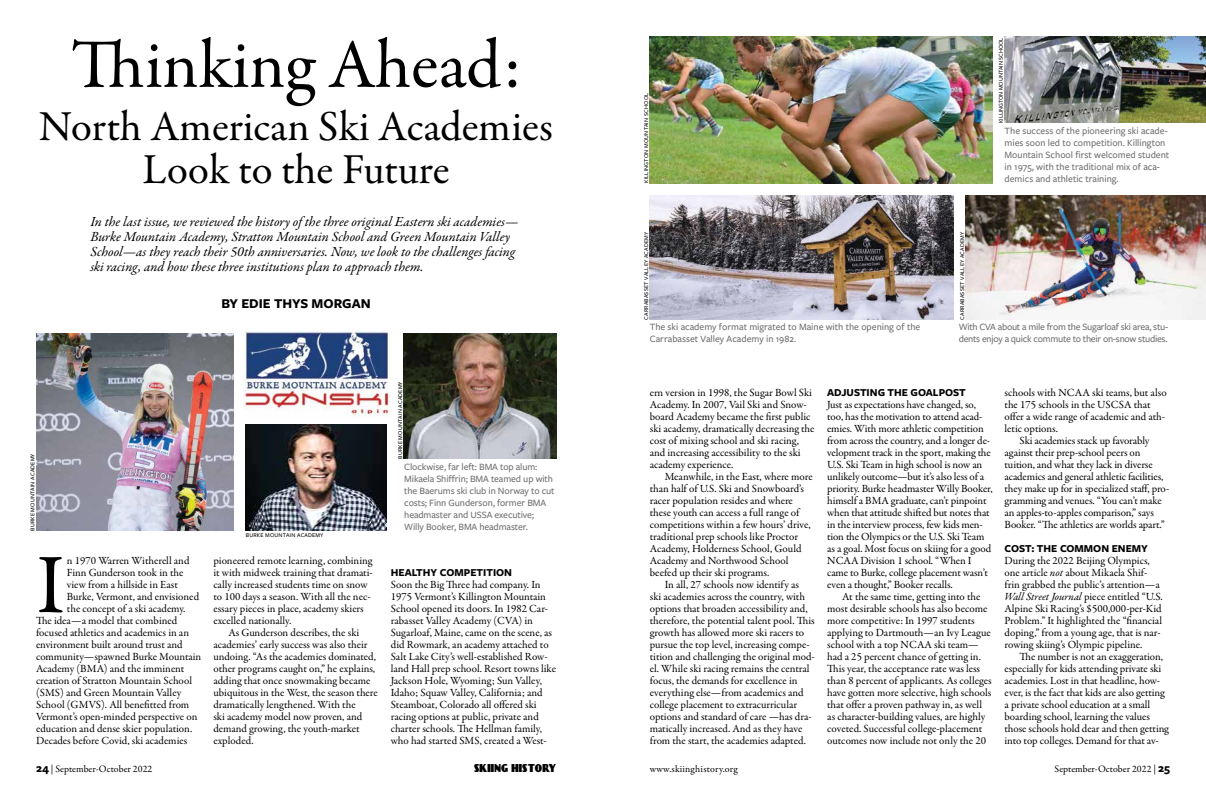
<style>
.page{position:relative;width:1206px;height:792px;background:#fff}
.page>*{position:absolute;margin:0;border:0;box-sizing:border-box;transform-origin:0 0}
.t1{font:85.1px "Garamond Premr Pro";color:#000}
.t2{font:70px "Garamond Premr Pro";letter-spacing:-.005em;color:#000}
.t3{font:43px/43px "Garamond Premr Pro";letter-spacing:-.005em;color:#000;text-align:center}
.t4{font:italic 14px/15px "Garamond Premr Pro";letter-spacing:-.005em;color:#000}
.t5{font:700 14px "Freight Sans Pro";color:#000}
.t6{font:11px/12px "Garamond Premr Pro";letter-spacing:-.005em;color:#000}
.t7{font:700 11px "Freight Sans Pro";color:#000}
.t8{font:500 10px/12px "Freight Sans Pro";letter-spacing:-.01em;color:#6d6e71}
.t9{font:10px "Garamond Premr Pro";letter-spacing:.005em;color:#000}
.t10{font:10px "Day Poster Black NF";letter-spacing:.02em;color:#000;scale:.84 1}
.t11{font:500 6px "Freight Sans Pro";letter-spacing:.03em;color:#000}
.t12{font:500 6px "Freight Sans Pro";color:#000}
.s1{font-style:italic}
.s2{font-family:"Freight Sans Pro";font-weight:700;font-size:12px}
</style>
<div class="page">
<img style="left:244px;top:330px;width:147px;height:86px">
<img style="left:36px;top:334px;width:198px;height:197px">
<img style="left:246px;top:424px;width:141px;height:107px">
<img style="left:404px;top:334px;width:152px;height:125px">
<img style="left:966px;top:196px;width:240px;height:124px">
<img style="left:650px;top:196px;width:304px;height:124px">
<img style="left:1005px;top:36px;width:201px;height:87px">
<img style="left:650px;top:36px;width:343px;height:147px">
<h2 class="t2" style="left:71px;top:23px;width:452px">Thinking Ahead:</h2>
<h3 class="t3" style="left:39px;top:106px;width:515px">North American Ski Academies<br>Look to the Future</h3>
<p class="t4" style="left:90px;top:215px;width:430px">In the last issue, we reviewed the history of the three original Eastern ski academies— Burke Mountain Academy, Stratton Mountain School and Green Mountain Valley School—as they reach their 50th anniversaries. Now, we look to the challenges facing ski racing, and how these three institutions plan to approach them.</p>
<p class="t5" style="left:221px;top:294px;width:151px">BY EDIE THYS MORGAN</p>
<p class="t11" style="left:28px;top:531px;width:79px;rotate:-90deg">BURKE MOUNTAIN ACADEMY</p>
<h1 class="t1" style="left:36px;top:534px;width:30px">I</h1>
<p class="t6" style="left:67px;top:555px;width:124px">n 1970 Warren Witherell and</p>
<p class="t6" style="left:67px;top:567px;width:118px">Finn Gunderson took in the</p>
<p class="t6" style="left:67px;top:579px;width:113px">view from a hillside in East</p>
<p class="t6" style="left:67px;top:591px;width:134px">Burke, Vermont, and envisioned</p>
<p class="t6" style="left:67px;top:603px;width:120px">the concept of a ski academy.</p>
<p class="t6" style="left:36px;top:615px;width:143px">The idea—a model that combined</p>
<p class="t6" style="left:36px;top:627px;width:155px">focused athletics and academics in an</p>
<p class="t6" style="left:36px;top:639px;width:148px">environment built around trust and</p>
<p class="t6" style="left:36px;top:651px;width:167px">community—spawned Burke Mountain</p>
<p class="t6" style="left:36px;top:663px;width:150px">Academy (BMA) and the imminent</p>
<p class="t6" style="left:36px;top:675px;width:158px">creation of Stratton Mountain School</p>
<p class="t6" style="left:36px;top:687px;width:147px">(SMS) and Green Mountain Valley</p>
<p class="t6" style="left:36px;top:699px;width:155px">School (GMVS). All benefitted from</p>
<p class="t6" style="left:36px;top:711px;width:163px">Vermont’s open-minded perspective on</p>
<p class="t6" style="left:36px;top:723px;width:158px">education and dense skier population.</p>
<p class="t6" style="left:36px;top:735px;width:153px">Decades before Covid, ski academies</p>
<p class="t11" style="left:246px;top:531px;width:79px">BURKE MOUNTAIN ACADEMY</p>
<p class="t6" style="left:213px;top:555px;width:161px">pioneered remote learning, combining it with midweek training that dramati&shy;cally increased students time on snow to 100 days a season. With all the nec&shy;essary pieces in place, academy skiers excelled nationally.</p>
<p class="t6" style="left:213px;top:627px;width:166px;text-indent:15px">As Gunderson describes, the ski academies’ early success was also their undoing. “As the academies dominated, other programs caught on,” he explains, adding that once snowmaking became ubiquitous in the West, the season there dramatically lengthened. With the<br>ski academy model now proven, and demand growing, the youth-market exploded.</p>
<p class="t11" style="left:396px;top:459px;width:79px;rotate:-90deg">BURKE MOUNTAIN ACADEMY</p>
<p class="t8" style="left:404px;top:461px;width:152px">Clockwise, far left: BMA top alum:<br>Mikaela Shiffrin; BMA teamed up with the Baerums ski club in Norway to cut costs; Finn Gunderson, former BMA headmaster and USSA executive; Willy Booker, BMA headmaster.</p>
<p class="t7" style="left:391px;top:565px;width:123px">HEALTHY COMPETITION</p>
<p class="t6" style="left:391px;top:579px;width:167px">Soon the Big Three had company. In 1975 Vermont’s Killington Mountain School opened its doors. In 1982 Car&shy;rabasset Valley Academy (CVA) in Sugarloaf, Maine, came on the scene, as did Rowmark, an academy attached to Salt Lake City’s well-established Row&shy;land Hall prep school. Resort towns like Jackson Hole, Wyoming; Sun Valley, Idaho; Squaw Valley, California; and Steamboat, Colorado all offered ski racing options at public, private and charter schools. The Hellman family, who had started SMS, created a West-</p>
<p class="t11" style="left:642px;top:183px;width:91px;rotate:-90deg">KILLINGTON MOUNTAIN SCHOOL</p>
<p class="t11" style="left:642px;top:320px;width:89px;rotate:-90deg">CARRABASSET VALLEY ACADEMY</p>
<p class="t11" style="left:958px;top:320px;width:89px;rotate:-90deg">CARRABASSET VALLEY ACADEMY</p>
<p class="t12" style="left:997px;top:123px;width:87px;rotate:-90deg">KILLINGTON MOUNTAIN SCHOOL</p>
<p class="t8" style="left:1005px;top:124px;width:166px">The success of the pioneering ski acade&shy;mies soon led to competition. Killington Mountain School first welcomed student in 1975, with the traditional mix of aca&shy;demics and athletic training.</p>
<p class="t8" style="left:650px;top:321px;width:272px">The ski academy format migrated to Maine with the opening of the<br>Carrabasset Valley Academy in 1982.</p>
<p class="t8" style="left:959px;top:321px;width:211px">With CVA about a mile from the Sugarloaf ski area, stu&shy;dents enjoy a quick commute to their on-snow studies.</p>
<p class="t6" style="left:650px;top:387px;width:166px">ern version in 1998, the Sugar Bowl Ski Academy. In 2007, Vail Ski and Snow&shy;board Academy became the first public ski academy, dramatically decreasing the cost of mixing school and ski racing, and increasing accessibility to the ski academy experience.</p>
<p class="t6" style="left:650px;top:471px;width:164px;text-indent:15px">Meanwhile, in the East, where more than half of U.S. Ski and Snowboard’s racer population resides and where these youth can access a full range of competitions within a few hours’ drive, traditional prep schools like Proctor Academy, Holderness School, Gould Academy and Northwood School beefed up their ski programs.</p>
<p class="t6" style="left:650px;top:579px;width:167px;text-indent:15px">In all, 27 schools now identify as<br>ski academies across the country, with options that broaden accessibility and, therefore, the potential talent pool. This growth has allowed more ski racers to pursue the top level, increasing compe&shy;tition and challenging the original mod&shy;el. While ski racing remains the central focus, the demands for excellence in everything else—from academics and college placement to extracurricular options and standard of care —has dra&shy;matically increased. And as they have from the start, the academies adapted.</p>
<p class="t7" style="left:827px;top:385px;width:140px">ADJUSTING THE GOALPOST</p>
<p class="t6" style="left:827px;top:399px;width:167px">Just as expectations have changed, so, too, has the motivation to attend acad&shy;emies. With more athletic competition from across the country, and a longer de&shy;velopment track in the sport, making the U.S. Ski Team in high school is now an unlikely outcome—but it’s also less of a priority. Burke headmaster Willy Booker, himself a BMA graduate, can’t pinpoint when that attitude shifted but notes that in the interview process, few kids men&shy;tion the Olympics or the U.S. Ski Team as a goal. Most focus on skiing for a good NCAA Division 1 school. “When I came to Burke, college placement wasn’t even a thought,” Booker recalls.</p>
<p class="t6" style="left:827px;top:591px;width:166px;text-indent:15px">At the same time, getting into the most desirable schools has also become more competitive: In 1997 students applying to Dartmouth—an Ivy League school with a top NCAA ski team— had a 25 percent chance of getting in.<br>This year, the acceptance rate was less than 8 percent of applicants. As colleges have gotten more selective, high schools that offer a proven pathway in, as well as character-building values, are highly coveted. Successful college-placement outcomes now include not only the 20</p>
<p class="t6" style="left:1005px;top:387px;width:164px">schools with NCAA ski teams, but also</p>
<p class="t6" style="left:1005px;top:399px;width:147px">the 175 schools in the USCSA that</p>
<p class="t6" style="left:1005px;top:411px;width:162px">offer a wide range of academic and ath-</p>
<p class="t6" style="left:1005px;top:423px;width:55px">letic options.</p>
<p class="t6" style="left:1020px;top:435px;width:131px">Ski academies stack up favorably</p>
<p class="t6" style="left:1005px;top:447px;width:137px">against their prep-school peers on</p>
<p class="t6" style="left:1005px;top:459px;width:150px">tuition, and what they lack in diverse</p>
<p class="t6" style="left:1005px;top:471px;width:160px">academics and general athletic facilities,</p>
<p class="t6" style="left:1005px;top:483px;width:166px">they make up for in specialized staff, pro-</p>
<p class="t6" style="left:1005px;top:495px;width:159px">gramming and venues. “You can’t make</p>
<p class="t6" style="left:1005px;top:507px;width:151px">an apples-to-apples comparison,” says</p>
<p class="t6" style="left:1005px;top:519px;width:162px">Booker. “The athletics are worlds apart.”</p>
<p class="t7" style="left:1005px;top:541px;width:145px">COST: THE COMMON ENEMY</p>
<p class="t6" style="left:1005px;top:555px;width:160px">During the 2022 Beijing Olympics, one article <span class="s1">not</span> about Mikaela Shif&shy;frin grabbed the public’s attention—a <span class="s1">Wall Street Journal</span> piece entitled “U.S.<br>Alpine Ski Racing’s $500,000-per-Kid Problem.” It highlighted the “financial doping,” from a young age, that is nar&shy;rowing skiing’s Olympic pipeline.</p>
<p class="t6" style="left:1005px;top:651px;width:166px;text-indent:15px">The number is not an exaggeration, especially for kids attending private ski academies. Lost in that headline, how&shy;ever, is the fact that kids are also getting a private school education at a small boarding school, learning the values those schools hold dear and then getting into top colleges. Demand for that av-</p>
<p class="t9" style="left:36px;top:763px;width:118px"><span class="s2">24</span> | September-October 2022</p>
<p class="t10" style="left:474px;top:762px;width:99px">SKIING HISTORY</p>
<p class="t9" style="left:650px;top:763px;width:89px">www.skiinghistory.org</p>
<p class="t9" style="left:1055px;top:763px;width:117px">September-October 2022 | <span class="s2">25</span></p>
</div>
